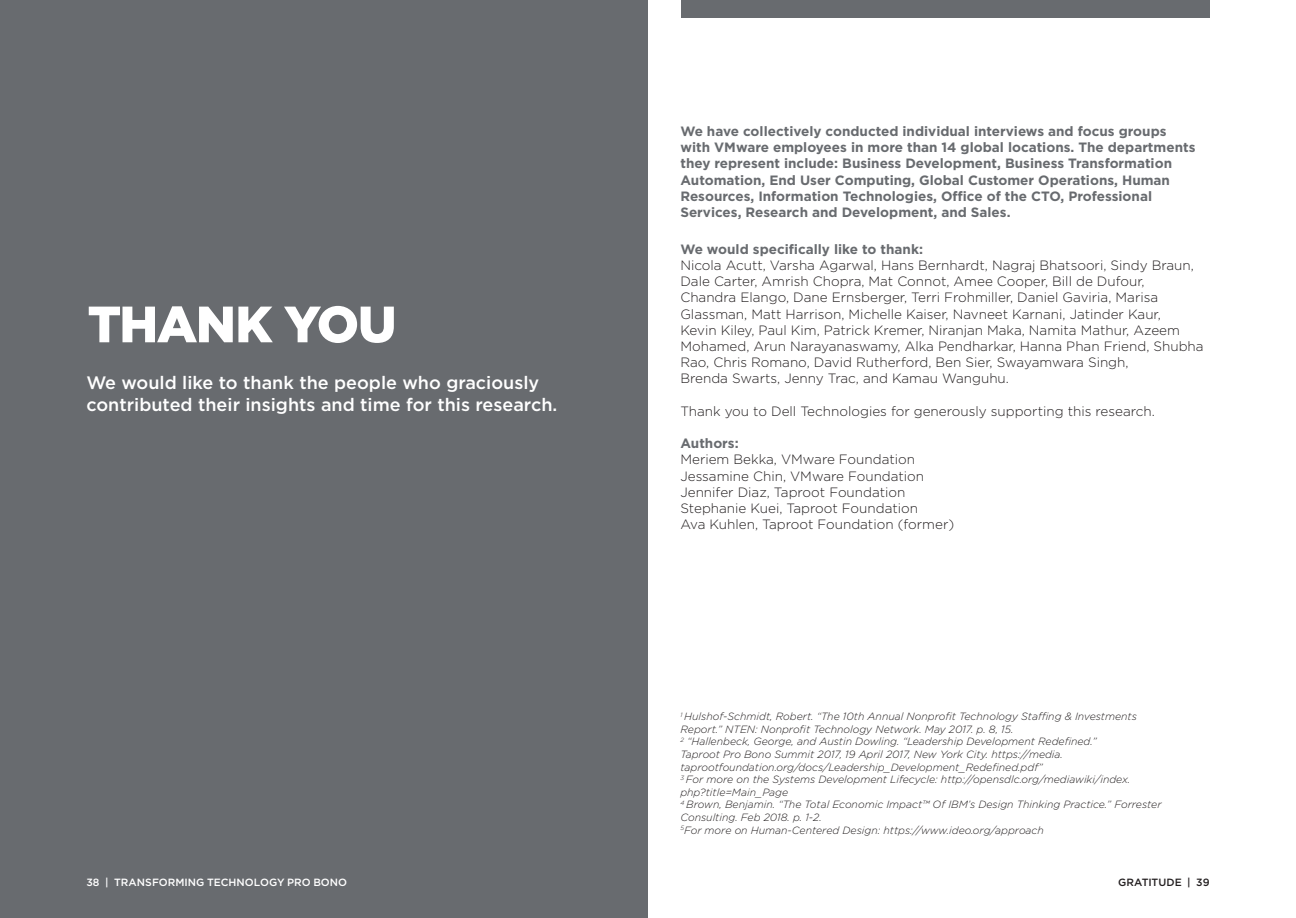
<style>
.page{position:relative;width:1296px;height:918px;background:#fff}
.page>*{position:absolute;margin:0;border:0;box-sizing:border-box;transform-origin:0 0}
.t1{font:900 51px "Gotham";letter-spacing:-.03em;color:#fff}
.t2{font:500 18px/21.6px "Gotham";color:#fff}
.t3{font:300 13.5px/16.2px "Gotham";color:#231f20}
.t4{font:700 13.5px/16.2px "Gotham";color:#686b6f}
.t5{font:italic 300 10.5px/12.6px "Gotham";color:#231f20}
.t6{font:500 10.5px "Gotham";letter-spacing:.005em;color:#fff}
.t7{font:500 10.5px "Gotham";color:#231f20}
</style>
<div class="page">
<div style="left:0;top:0;width:648px;height:918px;background:#686b6f"></div>
<div style="left:0;top:0;width:1210px;height:33px;background:#686b6f"></div>
<div style="left:658px;top:18px;width:584px;height:30px;background:#fff"></div>
<div style="left:648px;top:0;width:32px;height:44px;background:#fff"></div>
<h1 class="t1" style="left:88px;top:301px;width:311px">THANK YOU</h1>
<h2 class="t2" style="left:86px;top:373px;width:472px">We would like to thank the people who graciously contributed their insights and time for this research.</h2>
<p class="t4" style="left:680px;top:124px;width:517px">We have collectively conducted individual interviews and focus groups with VMware employees in more than 14 global locations. The departments they represent include: Business Development, Business Transformation Automation, End User Computing, Global Customer Operations, Human Resources, Information Technologies, Office of the CTO, Professional Services, Research and Development, and Sales.</p>
<p class="t4" style="left:680px;top:242px;width:244px">We would specifically like to thank:</p>
<p class="t3" style="left:680px;top:258px;width:525px">Nicola Acutt, Varsha Agarwal, Hans Bernhardt, Nagraj Bhatsoori, Sindy Braun, Dale Carter, Amrish Chopra, Mat Connot, Amee Cooper, Bill de Dufour, Chandra Elango, Dane Ernsberger, Terri Frohmiller, Daniel Gaviria, Marisa Glassman, Matt Harrison, Michelle Kaiser, Navneet Karnani, Jatinder Kaur,<br>Kevin Kiley, Paul Kim, Patrick Kremer, Niranjan Maka, Namita Mathur, Azeem Mohamed, Arun Narayanaswamy, Alka Pendharkar, Hanna Phan Friend, Shubha Rao, Chris Romano, David Rutherford, Ben Sier, Swayamwara Singh,<br>Brenda Swarts, Jenny Trac, and Kamau Wanguhu.</p>
<p class="t3" style="left:680px;top:404px;width:476px">Thank you to Dell Technologies for generously supporting this research.</p>
<p class="t4" style="left:680px;top:436px;width:60px">Authors:</p>
<p class="t3" style="left:680px;top:452px;width:275px">Meriem Bekka, VMware Foundation Jessamine Chin, VMware Foundation Jennifer Diaz, Taproot Foundation Stephanie Kuei, Taproot Foundation<br>Ava Kuhlen, Taproot Foundation (former)</p>
<p class="t5" style="left:680px;top:711px;width:483px"><sup>1</sup> Hulshof-Schmidt, Robert. “The 10th Annual Nonprofit Technology Staffing &amp; Investments Report.” NTEN: Nonprofit Technology Network. May 2017. p. 8, 15.<br><sup>2</sup> “Hallenbeck, George, and Austin Dowling. “Leadership Development Redefined.”<br>Taproot Pro Bono Summit 2017, 19 April 2017, New York City. https://media. taprootfoundation.org/docs/Leadership_Development_Redefined.pdf”<br><sup>3</sup> For more on the Systems Development Lifecycle: http://opensdlc.org/mediawiki/index. php?title=Main_Page<br><sup>4</sup> Brown, Benjamin. “The Total Economic Impact™ Of IBM’s Design Thinking Practice.” Forrester Consulting. Feb 2018. p. 1-2.<br><sup>5</sup>For more on Human-Centered Design: https://www.ideo.org/approach</p>
<p class="t6" style="left:86px;top:877px;width:262px">38 | TRANSFORMING TECHNOLOGY PRO BONO</p>
<p class="t7" style="left:1118px;top:878px;width:93px">GRATITUDE | 39</p>
</div>
